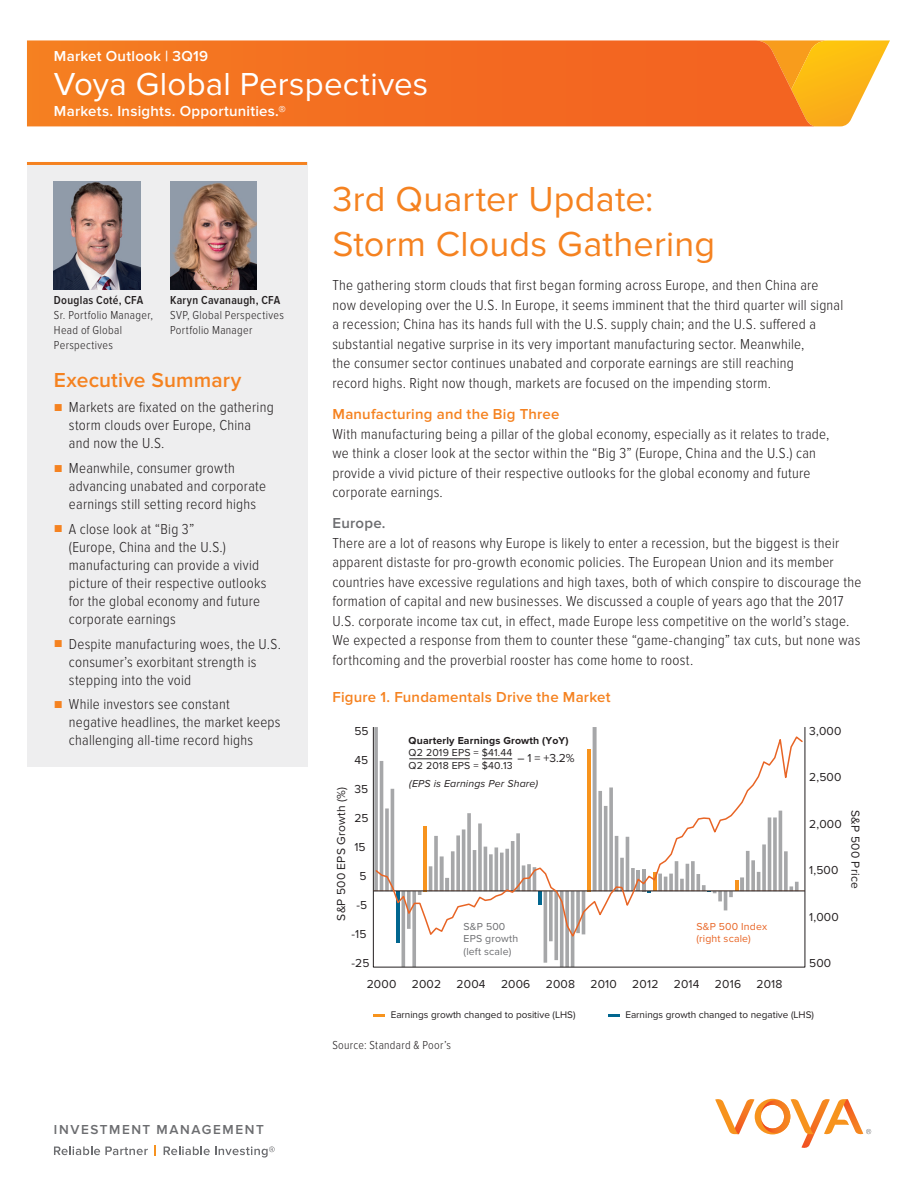
<style>
.page{position:relative;width:918px;height:1188px;background:#fff}
.page>*{position:absolute;margin:0;border:0;box-sizing:border-box;transform-origin:0 0}
._02_Header_18_22{font:36px/45px "Proxima Nova";letter-spacing:.005em;color:#f58220}
._01_Masthead_SB_22_2{font:33px "Proxima Nova";letter-spacing:.005em;color:#fff}
._03_Subhead_SB_14_15{font:600 21px "Proxima Nova";letter-spacing:.01em;color:#f58220}
._05_Body_10_13{font:300 15px/19.5px "Proxima Nova Cond";letter-spacing:.015em;color:#231f20}
._01_Heading_Date_10{font:600 15px "Proxima Nova";letter-spacing:.015em;color:#fff}
._05_Body_10_13-2{font:600 15px "Proxima Nova";letter-spacing:.015em;color:#f58220}
._03_Subhead_10_12_PN{font:600 15px "Proxima Nova";letter-spacing:.015em;color:#f58220}
._03_Subhead_10_12_PN-2{font:600 15px "Proxima Nova";letter-spacing:.015em;color:#6c6d70}
.t1{font:600 13.5px "Proxima Nova";letter-spacing:.115em;color:#6c6d70}
.t2{font:12px/21.1px "Proxima Nova";letter-spacing:.015em;color:#231f20}
._05_Body_10_13-3{font:300 12px/15px "Proxima Nova Cond";letter-spacing:.025em;color:#231f20}
._05_Body_10_13-4{font:600 12px "Proxima Nova Cond";letter-spacing:.025em;color:#231f20}
._10_footnotes_8_9{font:300 12px "Proxima Nova Cond";letter-spacing:.025em;color:#231f20}
.t3{font:10.5px/12.6px "Proxima Nova";letter-spacing:.015em;color:#231f20}
.t4{font:10.5px/12.6px "Proxima Nova";letter-spacing:.015em;color:#6c6d70}
.t5{font:italic 10.5px "Proxima Nova";letter-spacing:.015em;color:#231f20}
.t6{font:10.5px/12.6px "Proxima Nova";letter-spacing:.015em;color:#e86424}
.t7{font:9.9px "Proxima Nova";color:#231f20}
.s1{font-family:"Arial";font-weight:400;color:#f58220}
.s2{font-weight:700}
</style>
<div class="page">
<svg style="left:715px;top:1098px;width:156px;height:50px"></svg>
<svg style="left:54px;top:1146px;width:94px;height:9px"></svg>
<svg style="left:164px;top:1146px;width:111px;height:11px"></svg>
<svg style="left:815px;top:40px;width:75px;height:86px"></svg>
<svg style="left:27px;top:40px;width:788px;height:86px;background:#f37022"></svg>
<div style="left:27px;top:162px;width:280px;height:604px;background:#eeeeef"></div>
<hr style="left:27px;top:162px;width:280px;height:3px;background:#f58220">
<img style="left:170px;top:182px;width:86px;height:108px">
<img style="left:54px;top:182px;width:86px;height:108px">
<hr style="left:396px;top:891px;width:4px;height:52px;background:#01668f">
<svg style="left:593px;top:729px;width:4px;height:4px"></svg>
<svg style="left:374px;top:727px;width:4px;height:164px"></svg>
<hr style="left:571px;top:891px;width:3px;height:76px;background:#6c6d70">
<svg style="left:565px;top:939px;width:4px;height:26px"></svg>
<hr style="left:560px;top:891px;width:3px;height:76px;background:#6c6d70">
<svg style="left:554px;top:939px;width:4px;height:21px"></svg>
<svg style="left:412px;top:939px;width:4px;height:26px"></svg>
<svg style="left:401px;top:939px;width:4px;height:26px"></svg>
<hr style="left:544px;top:891px;width:3px;height:72px;background:#6c6d70">
<hr style="left:373px;top:891px;width:432px;height:1px;background:#231f20">
<svg style="left:374px;top:733px;width:430px;height:206px"></svg>
<svg style="left:373px;top:1014px;width:11px;height:3px"></svg>
<svg style="left:608px;top:1014px;width:11px;height:3px"></svg>
<hr style="left:409px;top:758px;width:61px;height:1px;background:#231f20">
<hr style="left:482px;top:758px;width:30px;height:1px;background:#231f20">
<p class="_01_Heading_Date_10" style="left:54px;top:47px;width:156px">Market Outlook | 3Q19</p>
<p class="_01_Masthead_SB_22_2" style="left:54px;top:65px;width:376px">Voya Global Perspectives</p>
<p class="_01_Heading_Date_10" style="left:54px;top:103px;width:233px">Markets. Insights. Opportunities.®</p>
<p class="_05_Body_10_13-4" style="left:54px;top:294px;width:91px">Douglas Coté, CFA</p>
<p class="_05_Body_10_13-3" style="left:54px;top:308px;width:101px">Sr. Portfolio Manager,<br>Head of Global<br>Perspectives</p>
<p class="_05_Body_10_13-4" style="left:170px;top:294px;width:112px">Karyn Cavanaugh, CFA</p>
<p class="_05_Body_10_13-3" style="left:170px;top:308px;width:115px">SVP, Global Perspectives<br>Portfolio Manager</p>
<p class="_03_Subhead_SB_14_15" style="left:54px;top:368px;width:189px">Executive Summary</p>
<p class="_05_Body_10_13" style="left:69px;top:399px;width:206px;line-height:18px;text-indent:-15px"><span class="s1">■</span> Markets are fixated on the gathering storm clouds over Europe, China and now the U.S.</p>
<p class="_05_Body_10_13" style="left:69px;top:460px;width:199px;line-height:18px;text-indent:-15px"><span class="s1">■</span> Meanwhile, consumer growth advancing unabated and corporate earnings still setting record highs</p>
<p class="_05_Body_10_13" style="left:69px;top:520px;width:199px;line-height:18px;text-indent:-15px"><span class="s1">■</span> A close look at “Big 3”<br>(Europe, China and the U.S.) manufacturing can provide a vivid picture of their respective outlooks for the global economy and future corporate earnings</p>
<p class="_05_Body_10_13" style="left:69px;top:635px;width:214px;line-height:18px;text-indent:-15px"><span class="s1">■</span> Despite manufacturing woes, the U.S. consumer’s exorbitant strength is stepping into the void</p>
<p class="_05_Body_10_13" style="left:69px;top:696px;width:213px;line-height:18px;text-indent:-15px"><span class="s1">■</span> While investors see constant negative headlines, the market keeps challenging all-time record highs</p>
<p class="t1" style="left:54px;top:1121px;width:211px">INVESTMENT MANAGEMENT</p>
<p class="_02_Header_18_22" style="left:332px;top:177px;width:384px">3rd Quarter Update:<br>Storm Clouds Gathering</p>
<p class="_05_Body_10_13" style="left:332px;top:276px;width:512px">The gathering storm clouds that first began forming across Europe, and then China are now developing over the U.S. In Europe, it seems imminent that the third quarter will signal a recession; China has its hands full with the U.S. supply chain; and the U.S. suffered a substantial negative surprise in its very important manufacturing sector. Meanwhile,<br>the consumer sector continues unabated and corporate earnings are still reaching<br>record highs. Right now though, markets are focused on the impending storm.</p>
<p class="_03_Subhead_10_12_PN" style="left:332px;top:405px;width:229px">Manufacturing and the Big Three</p>
<p class="_05_Body_10_13" style="left:332px;top:424px;width:498px">With manufacturing being a pillar of the global economy, especially as it relates to trade, we think a closer look at the sector within the “Big 3” (Europe, China and the U.S.) can provide a vivid picture of their respective outlooks for the global economy and future corporate earnings.</p>
<p class="_03_Subhead_10_12_PN-2" style="left:332px;top:515px;width:54px">Europe.</p>
<p class="_05_Body_10_13" style="left:332px;top:534px;width:530px">There are a lot of reasons why Europe is likely to enter a recession, but the biggest is their apparent distaste for pro-growth economic policies. The European Union and its member countries have excessive regulations and high taxes, both of which conspire to discourage the formation of capital and new businesses. We discussed a couple of years ago that the 2017<br>U.S. corporate income tax cut, in effect, made Europe less competitive on the world’s stage.<br>We expected a response from them to counter these “game-changing” tax cuts, but none was forthcoming and the proverbial rooster has come home to roost.</p>
<p class="_05_Body_10_13-2" style="left:332px;top:688px;width:280px">Figure 1. Fundamentals Drive the Market</p>
<p class="t2" style="left:354px;top:720px;width:16px">55</p>
<p class="t2" style="left:354px;top:749px;width:15px">45</p>
<p class="t2" style="left:354px;top:778px;width:15px">35</p>
<p class="t2" style="left:354px;top:807px;width:16px">25</p>
<p class="t2" style="left:354px;top:836px;width:13px">15</p>
<p class="t2" style="left:359px;top:865px;width:9px">5</p>
<p class="t2" style="left:356px;top:894px;width:12px">-5</p>
<p class="t2" style="left:351px;top:923px;width:17px">-15</p>
<p class="t2" style="left:330px;top:921px;width:135px;rotate:-90deg">S&amp;P 500 EPS Growth (%)</p>
<p class="t3" style="left:409px;top:733px;width:162px"><span class="s2">Quarterly Earnings Growth (YoY)<br></span>Q2 2019 EPS = $41.44<br>Q2 2018 EPS = $40.13</p>
<p class="t5" style="left:409px;top:778px;width:130px">(EPS is Earnings Per Share)</p>
<p class="t2" style="left:517px;top:747px;width:59px">– 1 = +3.2%</p>
<p class="t4" style="left:464px;top:919px;width:56px">S&amp;P 500<br>EPS growth (left scale)</p>
<p class="t6" style="left:696px;top:919px;width:72px">S&amp;P 500 Index (right scale)</p>
<p class="t2" style="left:367px;top:952px;width:31px;text-indent:-15px">-25<br>2000</p>
<p class="t2" style="left:412px;top:973px;width:31px">2002</p>
<p class="t2" style="left:457px;top:973px;width:30px">2004</p>
<p class="t2" style="left:501px;top:973px;width:31px">2006</p>
<p class="t2" style="left:546px;top:973px;width:31px">2008</p>
<p class="t2" style="left:590px;top:973px;width:28px">2010</p>
<p class="t2" style="left:632px;top:973px;width:28px">2012</p>
<p class="t2" style="left:674px;top:973px;width:27px">2014</p>
<p class="t2" style="left:715px;top:973px;width:28px">2016</p>
<p class="t2" style="left:756px;top:973px;width:27px">2018</p>
<p class="t2" style="left:809px;top:720px;width:34px">3,000</p>
<p class="t2" style="left:809px;top:766px;width:34px">2,500</p>
<p class="t2" style="left:809px;top:813px;width:34px">2,000</p>
<p class="t2" style="left:809px;top:859px;width:31px">1,500</p>
<p class="t2" style="left:809px;top:906px;width:31px">1,000</p>
<p class="t2" style="left:809px;top:952px;width:24px">500</p>
<p class="t7" style="left:391px;top:1008px;width:186px">Earnings growth changed to positive (LHS)</p>
<p class="t7" style="left:625px;top:1008px;width:190px">Earnings growth changed to negative (LHS)</p>
<p class="_10_footnotes_8_9" style="left:332px;top:1040px;width:120px">Source: Standard &amp; Poor’s</p>
<p class="t2" style="left:866px;top:810px;width:80px;rotate:90deg">S&amp;P 500 Price</p>
</div>
